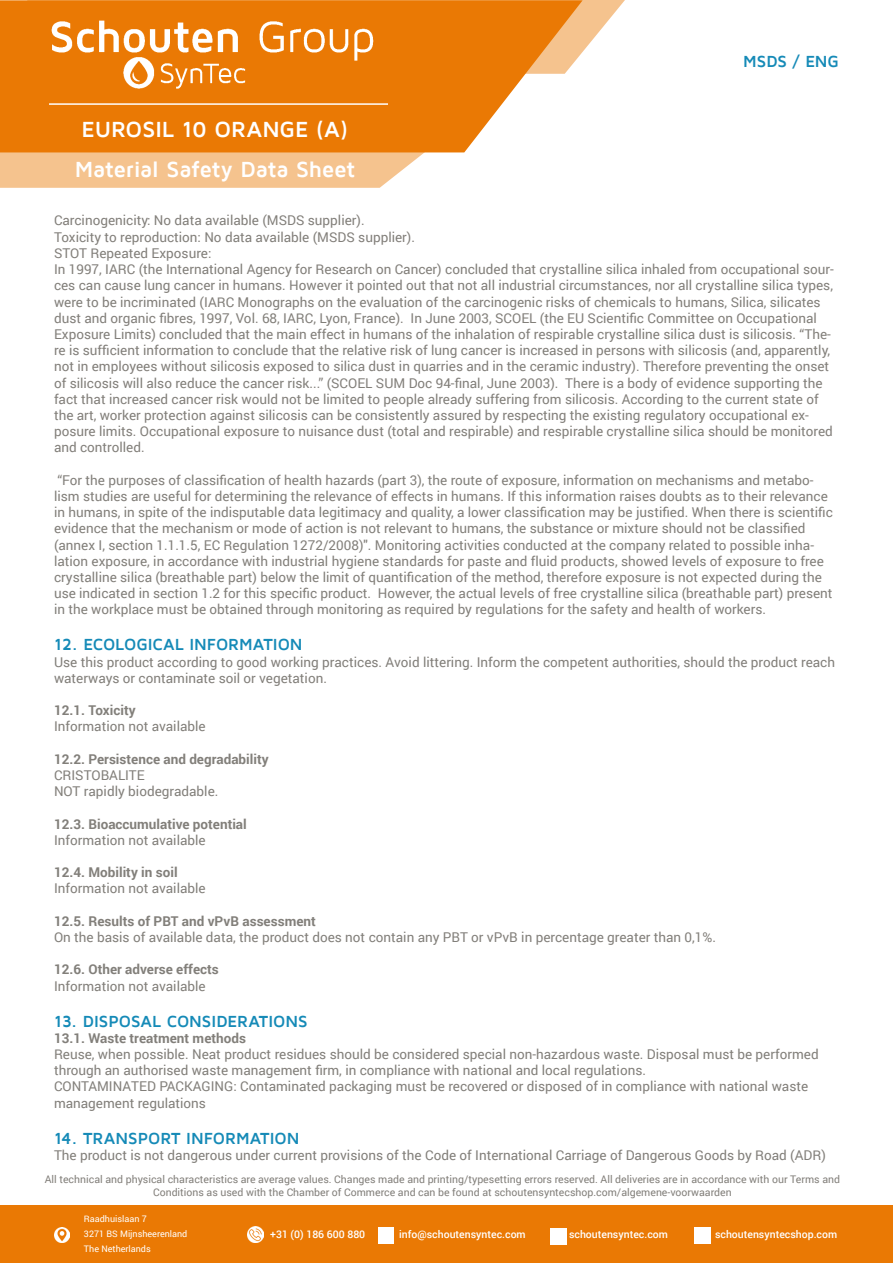
<style>
.page{position:relative;width:893px;height:1263px;background:#fff}
.page>*{position:absolute;margin:0;border:0;box-sizing:border-box;transform-origin:0 0}
.t1{font:700 22.5px/40.5px "Maven Pro";letter-spacing:-.01em;color:#fff;text-align:center}
.TDS_-_Koptekst_Synte{font:700 16.5px "Maven Pro";letter-spacing:-.005em;color:#158ab7}
.TDS_-_Tekst__grijs{font:13.5px/16.2px "Roboto";color:#827f7a}
.TDS_-_Tekst__grijs-2{font:700 13.5px "Roboto";color:#827f7a}
.TDS_-_Koptekst_Synte-2{font:13.5px/16.2px "Roboto";color:#827f7a}
.TDS_-_Koptekst_Synte-3{font:700 13.5px "Roboto";color:#827f7a}
.t2{font:10.5px/12.6px "Roboto";color:#827f7a;text-align:center}
.t3{font:500 10.5px "Roboto";color:#fff}
.t4{font:9px/15px "Roboto";color:#fff}
</style>
<div class="page">
<svg style="left:0;top:152px;width:428px;height:36px;background:#f5c593"></svg>
<svg style="left:583px;top:0;width:42px;height:51px"></svg>
<svg style="left:0;top:0;width:583px;height:152px;background:#ec8a24"></svg>
<div style="left:0;top:1205px;width:892px;height:58px;background:#ea7904"></div>
<img style="left:49px;top:15px;width:327px;height:73px">
<hr style="left:49px;top:103px;width:339px;height:2px;background:#fff">
<img style="left:248px;top:1226px;width:15px;height:16px">
<img style="left:54px;top:1227px;width:16px;height:16px">
<img style="left:378px;top:1227px;width:16px;height:9px">
<svg style="left:378px;top:1236px;width:16px;height:7px"></svg>
<img style="left:551px;top:1228px;width:15px;height:12px">
<svg style="left:551px;top:1240px;width:15px;height:4px"></svg>
<img style="left:694px;top:1227px;width:16px;height:12px">
<svg style="left:694px;top:1239px;width:16px;height:4px"></svg>
<h1 class="t1" style="left:75px;top:109px;width:282px">EUROSIL 10 ORANGE (A)<br>Material Safety Data Sheet</h1>
<p class="TDS_-_Koptekst_Synte" style="left:743px;top:53px;width:97px">MSDS / ENG</p>
<p class="TDS_-_Tekst__grijs" style="left:54px;top:212px;width:312px">Carcinogenicity: No data available (MSDS supplier).</p>
<p class="TDS_-_Tekst__grijs" style="left:54px;top:228px;width:363px">Toxicity to reproduction: No data available (MSDS supplier).</p>
<p class="TDS_-_Tekst__grijs" style="left:54px;top:244px;width:159px">STOT Repeated Exposure:</p>
<p class="TDS_-_Tekst__grijs" style="left:54px;top:261px;width:781px">In 1997, IARC (the International Agency for Research on Cancer) concluded that crystalline silica inhaled from occupational sour&shy;ces can cause lung cancer in humans. However it pointed out that not all industrial circumstances, nor all crystalline silica types, were to be incriminated (IARC Monographs on the evaluation of the carcinogenic risks of chemicals to humans, Silica, silicates dust and organic fibres, 1997, Vol. 68, IARC, Lyon, France). In June 2003, SCOEL (the EU Scientific Committee on Occupational Exposure Limits) concluded that the main effect in humans of the inhalation of respirable crystalline silica dust is silicosis. “The&shy;re is sufficient information to conclude that the relative risk of lung cancer is increased in persons with silicosis (and, apparently, not in employees without silicosis exposed to silica dust in quarries and in the ceramic industry). Therefore preventing the onset of silicosis will also reduce the cancer risk...” (SCOEL SUM Doc 94-final, June 2003). There is a body of evidence supporting the fact that increased cancer risk would not be limited to people already suffering from silicosis. According to the current state of the art, worker protection against silicosis can be consistently assured by respecting the existing regulatory occupational ex&shy;posure limits. Occupational exposure to nuisance dust (total and respirable) and respirable crystalline silica should be monitored and controlled.</p>
<p class="TDS_-_Tekst__grijs" style="left:54px;top:471px;width:780px">“For the purposes of classification of health hazards (part 3), the route of exposure, information on mechanisms and metabo&shy;lism studies are useful for determining the relevance of effects in humans. If this information raises doubts as to their relevance in humans, in spite of the indisputable data legitimacy and quality, a lower classification may be justified. When there is scientific evidence that the mechanism or mode of action is not relevant to humans, the substance or mixture should not be classified (annex I, section 1.1.1.5, EC Regulation 1272/2008)". Monitoring activities conducted at the company related to possible inha&shy;lation exposure, in accordance with industrial hygiene standards for paste and fluid products, showed levels of exposure to free crystalline silica (breathable part) below the limit of quantification of the method, therefore exposure is not expected during the use indicated in section 1.2 for this specific product. However, the actual levels of free crystalline silica (breathable part) present in the workplace must be obtained through monitoring as required by regulations for the safety and health of workers.</p>
<p class="TDS_-_Koptekst_Synte" style="left:54px;top:636px;width:250px">12. ECOLOGICAL INFORMATION</p>
<p class="TDS_-_Koptekst_Synte-2" style="left:54px;top:653px;width:783px">Use this product according to good working practices. Avoid littering. Inform the competent authorities, should the product reach waterways or contaminate soil or vegetation.</p>
<p class="TDS_-_Koptekst_Synte-3" style="left:54px;top:701px;width:83px">12.1. Toxicity</p>
<p class="TDS_-_Tekst__grijs" style="left:54px;top:718px;width:153px">Information not available</p>
<p class="TDS_-_Tekst__grijs-2" style="left:54px;top:749px;width:216px">12.2. Persistence and degradability</p>
<p class="TDS_-_Tekst__grijs" style="left:54px;top:766px;width:166px">CRISTOBALITE<br>NOT rapidly biodegradable.</p>
<p class="TDS_-_Tekst__grijs-2" style="left:54px;top:814px;width:194px">12.3. Bioaccumulative potential</p>
<p class="TDS_-_Tekst__grijs" style="left:54px;top:831px;width:153px">Information not available</p>
<p class="TDS_-_Tekst__grijs-2" style="left:54px;top:863px;width:125px">12.4. Mobility in soil</p>
<p class="TDS_-_Tekst__grijs" style="left:54px;top:880px;width:153px">Information not available</p>
<p class="TDS_-_Tekst__grijs-2" style="left:54px;top:911px;width:263px">12.5. Results of PBT and vPvB assessment</p>
<p class="TDS_-_Tekst__grijs" style="left:54px;top:928px;width:663px">On the basis of available data, the product does not contain any PBT or vPvB in percentage greater than 0,1%.</p>
<p class="TDS_-_Tekst__grijs-2" style="left:54px;top:960px;width:166px">12.6. Other adverse effects</p>
<p class="TDS_-_Tekst__grijs" style="left:54px;top:977px;width:153px">Information not available</p>
<p class="TDS_-_Koptekst_Synte" style="left:54px;top:1012px;width:255px">13. DISPOSAL CONSIDERATIONS</p>
<p class="TDS_-_Tekst__grijs-2" style="left:54px;top:1028px;width:193px">13.1. Waste treatment methods</p>
<p class="TDS_-_Tekst__grijs" style="left:54px;top:1045px;width:766px">Reuse, when possible. Neat product residues should be considered special non-hazardous waste. Disposal must be performed through an authorised waste management firm, in compliance with national and local regulations.<br>CONTAMINATED PACKAGING: Contaminated packaging must be recovered or disposed of in compliance with national waste management regulations</p>
<p class="TDS_-_Koptekst_Synte" style="left:54px;top:1129px;width:247px">14. TRANSPORT INFORMATION</p>
<p class="TDS_-_Tekst__grijs" style="left:54px;top:1146px;width:773px">The product is not dangerous under current provisions of the Code of International Carriage of Dangerous Goods by Road (ADR)</p>
<p class="t2" style="left:45px;top:1173px;width:797px">All technical and physical characteristics are average values. Changes made and printing/typesetting errors reserved. All deliveries are in accordance with our Terms and<br>Conditions as used with the Chamber of Commerce and can be found at schoutensyntecshop.com/algemene-voorwaarden</p>
<p class="t4" style="left:84px;top:1210px;width:105px">Raadhuislaan 7<br>3271 BS Mijnsheerenland<br>The Netherlands</p>
<p class="t3" style="left:270px;top:1227px;width:97px">+31 (0) 186 600 880</p>
<p class="t3" style="left:399px;top:1227px;width:128px">info@schoutensyntec.com</p>
<p class="t3" style="left:569px;top:1227px;width:100px">schoutensyntec.com</p>
<p class="t3" style="left:715px;top:1227px;width:124px">schoutensyntecshop.com</p>
</div>
